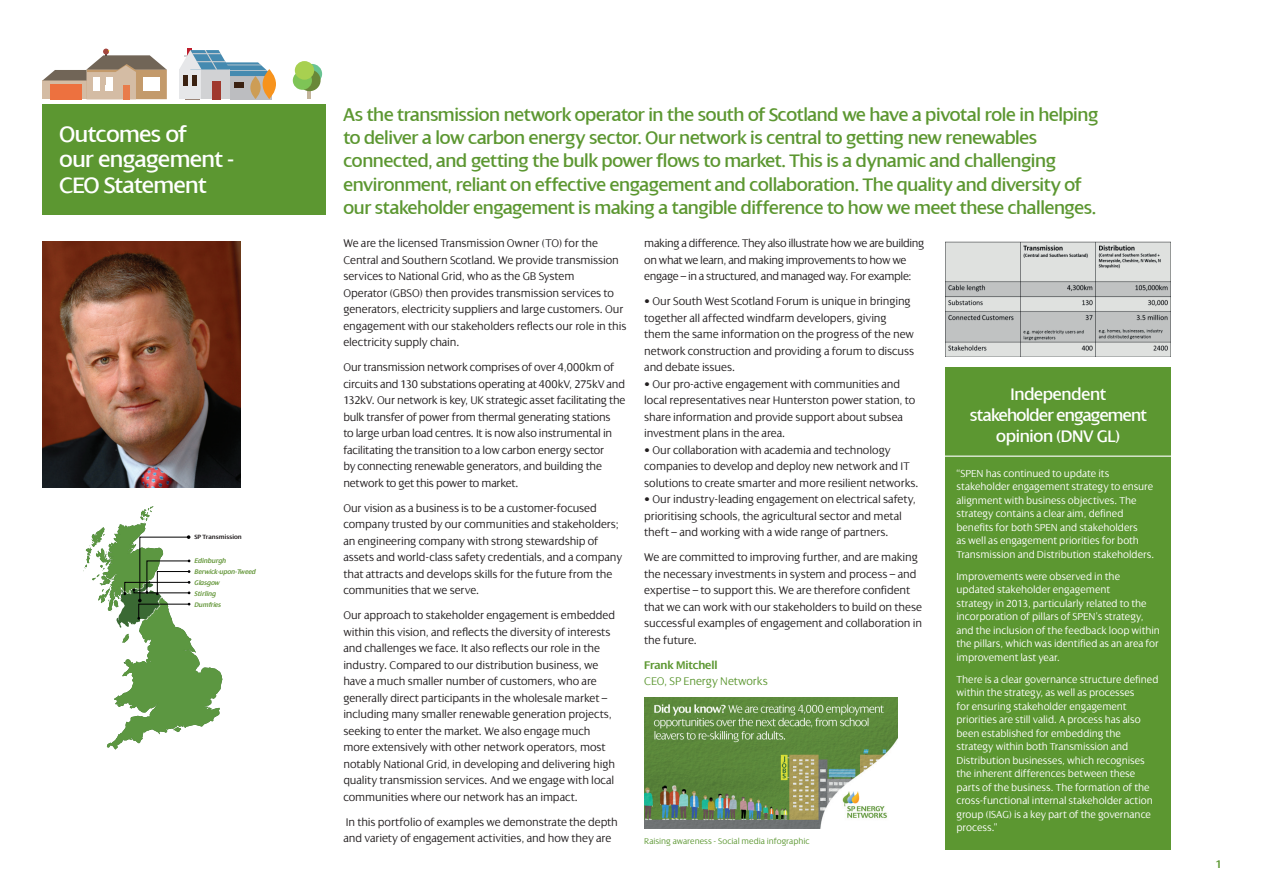
<style>
.page{position:relative;width:1263px;height:893px;background:#fff}
.page>*{position:absolute;margin:0;border:0;box-sizing:border-box;transform-origin:0 0}
.t1{font:24px/25.8px "Dialog";letter-spacing:-.02em;color:#fff}
.t2{font:19.5px/23.4px "Dialog";letter-spacing:-.02em;color:#5c9731}
.t3{font:18px/21px "Dialog";letter-spacing:-.025em;color:#fff;text-align:center}
.t4{font:300 12px/16.5px "Dialog";letter-spacing:-.01em;color:#231f20}
.t5{font:300 12px/16.5px "Dialog";letter-spacing:-.03em;color:#231f20}
.t6{font:300 12px "Dialog";letter-spacing:-.01em;color:#5c9731}
.t7{font:600 12px "Dialog";letter-spacing:-.01em;color:#5c9731}
.t8{font:300 10.95px/13.5px "Dialog";letter-spacing:-.005em;color:#fff}
.t9{font:300 9px "Dialog";color:#5c9731}
.t10{font:italic 600 7.2px/10.9px "Dialog";color:#68993f}
.t11{font:italic 600 7.05px "Dialog";color:#68993f}
.t12{font:600 6.6px "Dialog";color:#231f20}
</style>
<div class="page">
<div style="left:43px;top:104px;width:283px;height:111px;background:#5c9731"></div>
<svg style="left:43px;top:49px;width:124px;height:50px"></svg>
<hr style="left:308px;top:80px;width:3px;height:19px;background:#c3b49b">
<div style="left:302px;top:64px;width:20px;height:20px;background:#69c392;border-radius:50%"></div>
<div style="left:299px;top:70px;width:22px;height:21px;background:#698838;border-radius:50%"></div>
<div style="left:293px;top:71px;width:19px;height:19px;background:#7ec456;border-radius:50%"></div>
<div style="left:295px;top:61px;width:19px;height:19px;background:#a8d050;border-radius:50%"></div>
<hr style="left:188px;top:49px;width:4px;height:13px;background:#be1d2c">
<div style="left:179px;top:69px;width:51px;height:30px;background:#e6e7e9"></div>
<hr style="left:183px;top:76px;width:4px;height:10px;background:#3a2111">
<hr style="left:192px;top:76px;width:4px;height:10px;background:#3a2111">
<div style="left:230px;top:76px;width:42px;height:23px;background:#bcbdc0"></div>
<svg style="left:250px;top:76px;width:11px;height:23px"></svg>
<div style="left:202px;top:69px;width:28px;height:30px;background:#d1d2d4"></div>
<svg style="left:263px;top:69px;width:13px;height:30px"></svg>
<div style="left:213px;top:81px;width:8px;height:18px;background:#a0392e"></div>
<svg style="left:180px;top:50px;width:93px;height:26px"></svg>
<div style="left:234px;top:82px;width:10px;height:6px;background:#3a2111"></div>
<img style="left:43px;top:242px;width:197px;height:245px">
<img style="left:945px;top:242px;width:225px;height:114px">
<div style="left:945px;top:457px;width:226px;height:393px;background:#5c9731"></div>
<div style="left:945px;top:367px;width:226px;height:91px;background:#5c9731"></div>
<hr style="left:943px;top:456px;width:229px;height:1px;background:#fff">
<img style="left:644px;top:697px;width:253px;height:131px">
<svg style="left:83px;top:506px;width:139px;height:244px"></svg>
<h1 class="t1" style="left:60px;top:121px;width:176px">Outcomes of<br>our engagement -<br>CEO Statement</h1>
<p class="t12" style="left:194px;top:533px;width:49px">SP Transmission</p>
<p class="t10" style="left:194px;top:555px;width:63px">Edinburgh<br>Berwick-upon-Tweed<br>Glasgow<br>Stirling</p>
<p class="t11" style="left:194px;top:601px;width:28px">Dumfries</p>
<p class="t2" style="left:343px;top:103px;width:757px">As the transmission network operator in the south of Scotland we have a pivotal role in helping to deliver a low carbon energy sector. Our network is central to getting new renewables connected, and getting the bulk power flows to market. This is a dynamic and challenging environment, reliant on effective engagement and collaboration. The quality and diversity of our stakeholder engagement is making a tangible difference to how we meet these challenges.</p>
<p class="t4" style="left:343px;top:235px;width:284px">We are the licensed Transmission Owner (TO) for the Central and Southern Scotland. We provide transmission services to National Grid, who as the GB System<br>Operator (GBSO) then provides transmission services to generators, electricity suppliers and large customers. Our engagement with our stakeholders reflects our role in this electricity supply chain.</p>
<p class="t4" style="left:343px;top:359px;width:284px">Our transmission network comprises of over 4,000km of circuits and 130 substations operating at 400kV, 275kV and 132kV. Our network is key, UK strategic asset facilitating the bulk transfer of power from thermal generating stations<br>to large urban load centres. It is now also instrumental in facilitating the transition to a low carbon energy sector<br>by connecting renewable generators, and building the network to get this power to market.</p>
<p class="t4" style="left:343px;top:500px;width:280px">Our vision as a business is to be a customer-focused company trusted by our communities and stakeholders; an engineering company with strong stewardship of assets and world-class safety credentials, and a company that attracts and develops skills for the future from the communities that we serve.</p>
<p class="t4" style="left:343px;top:607px;width:273px">Our approach to stakeholder engagement is embedded within this vision, and reflects the diversity of interests and challenges we face. It also reflects our role in the industry. Compared to our distribution business, we have a much smaller number of customers, who are generally direct participants in the wholesale market – including many smaller renewable generation projects, seeking to enter the market. We also engage much more extensively with other network operators, most notably National Grid, in developing and delivering high quality transmission services. And we engage with local communities where our network has an impact.</p>
<p class="t4" style="left:343px;top:814px;width:276px">In this portfolio of examples we demonstrate the depth and variety of engagement activities, and how they are</p>
<p class="t5" style="left:644px;top:235px;width:282px">making a difference. They also illustrate how we are building on what we learn, and making improvements to how we engage – in a structured, and managed way. For example:</p>
<p class="t4" style="left:644px;top:293px;width:271px">• Our South West Scotland Forum is unique in bringing together all affected windfarm developers, giving them the same information on the progress of the new network construction and providing a forum to discuss and debate issues.</p>
<p class="t4" style="left:644px;top:376px;width:273px">• Our pro-active engagement with communities and local representatives near Hunterston power station, to share information and provide support about subsea investment plans in the area.</p>
<p class="t4" style="left:644px;top:442px;width:276px">• Our collaboration with academia and technology companies to develop and deploy new network and IT solutions to create smarter and more resilient networks.</p>
<p class="t4" style="left:644px;top:491px;width:273px">• Our industry-leading engagement on electrical safety, prioritising schools, the agricultural sector and metal theft – and working with a wide range of partners.</p>
<p class="t4" style="left:644px;top:549px;width:279px">We are committed to improving further, and are making the necessary investments in system and process – and expertise – to support this. We are therefore confident that we can work with our stakeholders to build on these successful examples of engagement and collaboration in the future.</p>
<p class="t7" style="left:644px;top:658px;width:75px">Frank Mitchell</p>
<p class="t6" style="left:644px;top:675px;width:125px">CEO, SP Energy Networks</p>
<h3 class="t3" style="left:970px;top:383px;width:178px">Independent stakeholder engagement opinion (DNV GL)</h3>
<p class="t8" style="left:956px;top:467px;width:199px">“SPEN has continued to update its stakeholder engagement strategy to ensure alignment with business objectives. The strategy contains a clear aim, defined benefits for both SPEN and stakeholders<br>as well as engagement priorities for both Transmission and Distribution stakeholders.</p>
<p class="t8" style="left:956px;top:570px;width:205px">Improvements were observed in the updated stakeholder engagement<br>strategy in 2013, particularly related to the incorporation of pillars of SPEN’s strategy, and the inclusion of the feedback loop within the pillars, which was identified as an area for improvement last year.</p>
<p class="t8" style="left:956px;top:673px;width:203px">There is a clear governance structure defined within the strategy, as well as processes<br>for ensuring stakeholder engagement priorities are still valid. A process has also been established for embedding the strategy within both Transmission and Distribution businesses, which recognises the inherent differences between these parts of the business. The formation of the cross-functional internal stakeholder action group (ISAG) is a key part of the governance process.”</p>
<p class="t9" style="left:644px;top:836px;width:167px">Raising awareness - Social media infographic</p>
<p class="t7" style="left:1216px;top:858px;width:8px">1</p>
</div>
